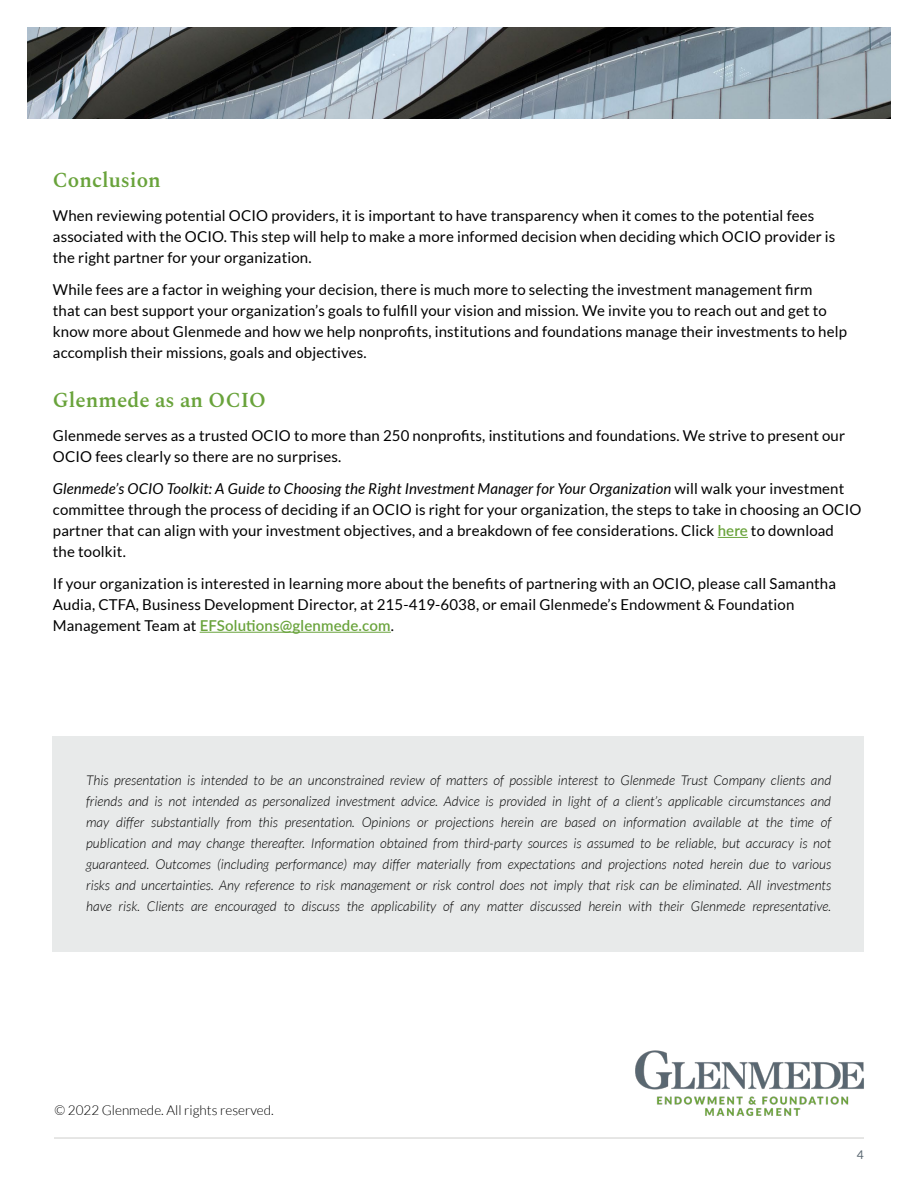
<style>
.page{position:relative;width:918px;height:1188px;background:#fff}
.page>*{position:absolute;margin:0;border:0;box-sizing:border-box;transform-origin:0 0}
.t1{font:600 21px "Spectral";color:#69a33b}
.t2{font:15px/21px "Lato";letter-spacing:.01em;color:#000}
.t3{font:italic 300 13.5px/21px "Lato";color:#000;text-align:justify}
.t4{font:300 13.5px "Lato";color:#000}
.t5{font:12px "Lato";color:#596670}
.s1{font-style:italic}
.s2{font-weight:600;color:#69a33b}
</style>
<div class="page">
<img style="left:27px;top:27px;width:864px;height:92px">
<hr style="left:54px;top:1138px;width:810px;height:1px;background:#cecfcd">
<div style="left:53px;top:737px;width:811px;height:215px;background:#e8eaea"></div>
<img style="left:635px;top:1050px;width:229px;height:66px">
<hr style="left:718px;top:537px;width:30px;height:1px;background:#69a33b">
<hr style="left:200px;top:632px;width:191px;height:1px;background:#69a33b">
<h1 class="t1" style="left:53px;top:164px;width:109px">Conclusion</h1>
<p class="t2" style="left:53px;top:205px;width:784px">When reviewing potential OCIO providers, it is important to have transparency when it comes to the potential fees associated with the OCIO. This step will help to make a more informed decision when deciding which OCIO provider is the right partner for your organization.</p>
<p class="t2" style="left:53px;top:279px;width:796px">While fees are a factor in weighing your decision, there is much more to selecting the investment management firm<br>that can best support your organization’s goals to fulfill your vision and mission. We invite you to reach out and get to know more about Glenmede and how we help nonprofits, institutions and foundations manage their investments to help accomplish their missions, goals and objectives.</p>
<h1 class="t1" style="left:53px;top:384px;width:215px">Glenmede as an OCIO</h1>
<p class="t2" style="left:53px;top:425px;width:794px">Glenmede serves as a trusted OCIO to more than 250 nonprofits, institutions and foundations. We strive to present our<br>OCIO fees clearly so there are no surprises.</p>
<p class="t2" style="left:53px;top:478px;width:810px"><span class="s1">Glenmede’s OCIO Toolkit: A Guide to Choosing the Right Investment Manager for Your Organization</span> will walk your investment committee through the process of deciding if an OCIO is right for your organization, the steps to take in choosing an OCIO partner that can align with your investment objectives, and a breakdown of fee considerations. Click <span class="s2">here</span> to download<br>the toolkit.</p>
<p class="t2" style="left:53px;top:573px;width:785px">If your organization is interested in learning more about the benefits of partnering with an OCIO, please call Samantha<br>Audia, CTFA, Business Development Director, at 215-419-6038, or email Glenmede’s Endowment &amp; Foundation<br>Management Team at <span class="s2">EFSolutions@glenmede.com</span>.</p>
<p class="t3" style="left:86px;top:770px;width:747px">This presentation is intended to be an unconstrained review of matters of possible interest to Glenmede Trust Company clients and friends and is not intended as personalized investment advice. Advice is provided in light of a client’s applicable circumstances and may differ substantially from this presentation. Opinions or projections herein are based on information available at the time of publication and may change thereafter. Information obtained from third-party sources is assumed to be reliable, but accuracy is not guaranteed. Outcomes (including performance) may differ materially from expectations and projections noted herein due to various risks and uncertainties. Any reference to risk management or risk control does not imply that risk can be eliminated. All investments have risk. Clients are encouraged to discuss the applicability of any matter discussed herein with their Glenmede representative.</p>
<p class="t4" style="left:54px;top:1103px;width:221px">© 2022 Glenmede. All rights reserved.</p>
<p class="t5" style="left:857px;top:1148px;width:8px">4</p>
</div>
